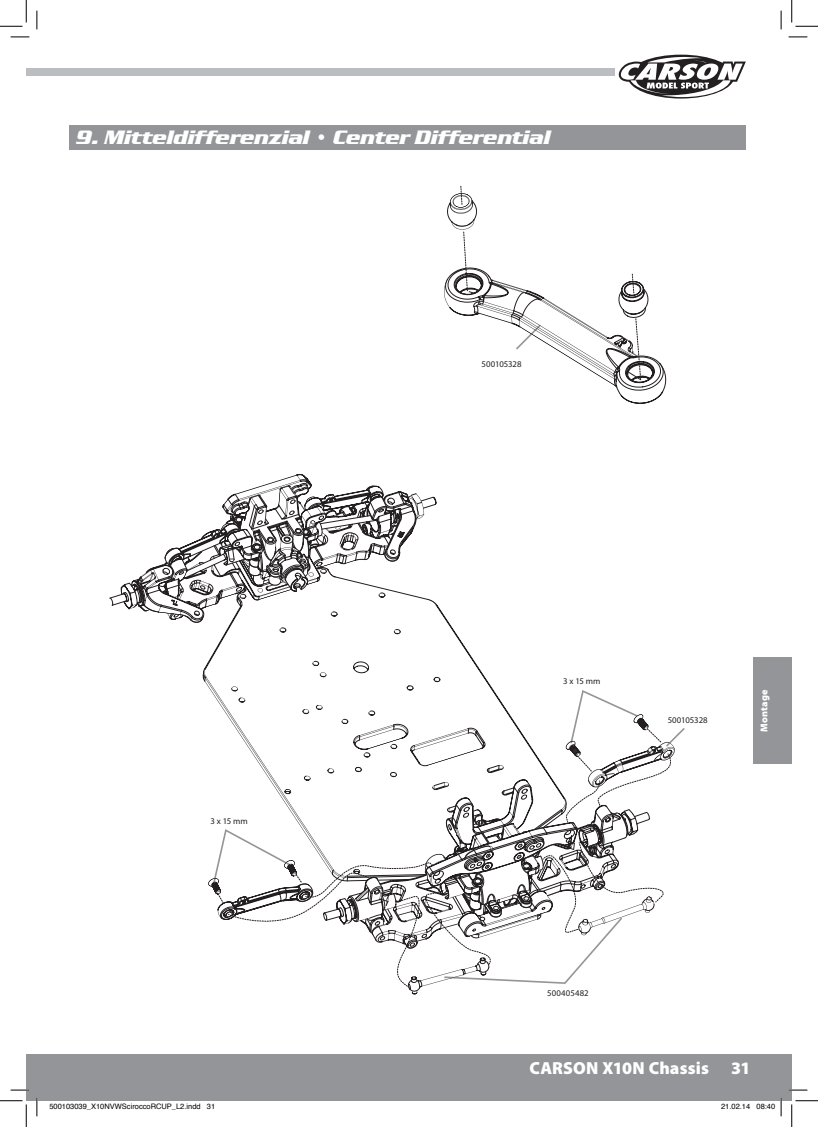
<style>
.page{position:relative;width:818px;height:1127px;background:#fff}
.page>*{position:absolute;margin:0;border:0;box-sizing:border-box;transform-origin:0 0}
.t1{font:italic 20px "Serpentine Becker";letter-spacing:-.005em;color:#fff}
.t2{font:900 17.5px "Myriad Pro";letter-spacing:.01em;color:#fff}
.t3{font:900 10px "Myriad Pro";letter-spacing:.025em;color:#fff}
.t4{font:8.75px "Myriad Pro";letter-spacing:.005em;color:#231f20}
.t5{font:7.5px "Helvetica";color:#000}
</style>
<div class="page">
<div style="left:753px;top:657px;width:39px;height:106px;background:#939598"></div>
<div style="left:26px;top:1054px;width:11px;height:46px;background:#939598"></div>
<div style="left:37px;top:1054px;width:755px;height:46px;background:#939598"></div>
<div style="left:26px;top:69px;width:588px;height:7px;background:#bcbdc0"></div>
<svg style="left:618px;top:57px;width:128px;height:40px"></svg>
<div style="left:69px;top:125px;width:677px;height:25px;background:#939598"></div>
<svg style="left:447px;top:200px;width:220px;height:196px"></svg>
<svg style="left:444px;top:275px;width:160px;height:121px"></svg>
<svg style="left:109px;top:474px;width:327px;height:146px"></svg>
<svg style="left:190px;top:542px;width:14px;height:136px"></svg>
<svg style="left:204px;top:520px;width:439px;height:368px"></svg>
<svg style="left:460px;top:186px;width:2px;height:19px"></svg>
<svg style="left:463px;top:231px;width:178px;height:149px"></svg>
<svg style="left:647px;top:727px;width:38px;height:19px"></svg>
<svg style="left:570px;top:689px;width:68px;height:54px"></svg>
<svg style="left:213px;top:753px;width:459px;height:234px"></svg>
<svg style="left:11px;top:36px;width:18px;height:2px"></svg>
<svg style="left:788px;top:36px;width:19px;height:2px"></svg>
<svg style="left:11px;top:1089px;width:18px;height:1px"></svg>
<svg style="left:789px;top:1089px;width:18px;height:1px"></svg>
<svg style="left:36px;top:11px;width:2px;height:18px"></svg>
<svg style="left:36px;top:1097px;width:2px;height:18px"></svg>
<svg style="left:780px;top:11px;width:2px;height:18px"></svg>
<svg style="left:0;top:0;width:27px;height:27px"></svg>
<svg style="left:0;top:1100px;width:27px;height:26px"></svg>
<svg style="left:791px;top:0;width:27px;height:27px"></svg>
<svg style="left:791px;top:1100px;width:27px;height:26px"></svg>
<svg style="left:756px;top:1098px;width:26px;height:17px"></svg>
<h1 class="t1" style="left:76px;top:126px;width:476px">9. Mitteldifferenzial • Center Differential</h1>
<p class="t4" style="left:210px;top:815px;width:39px">3 x 15 mm</p>
<p class="t4" style="left:482px;top:359px;width:41px">500105328</p>
<p class="t4" style="left:563px;top:676px;width:39px">3 x 15 mm</p>
<p class="t4" style="left:668px;top:715px;width:41px">500105328</p>
<h3 class="t3" style="left:757px;top:732px;width:44px;rotate:-90deg">Montage</h3>
<p class="t4" style="left:547px;top:987px;width:43px">500405482</p>
<h2 class="t2" style="left:530px;top:1056px;width:181px">CARSON X10N Chassis</h2>
<h2 class="t2" style="left:731px;top:1056px;width:21px">31</h2>
<p class="t5" style="left:49px;top:1100px;width:167px">500103039_X10NVWSciroccoRCUP_L2.indd 31</p>
<p class="t5" style="left:721px;top:1100px;width:56px">21.02.14 08:40</p>
</div>
